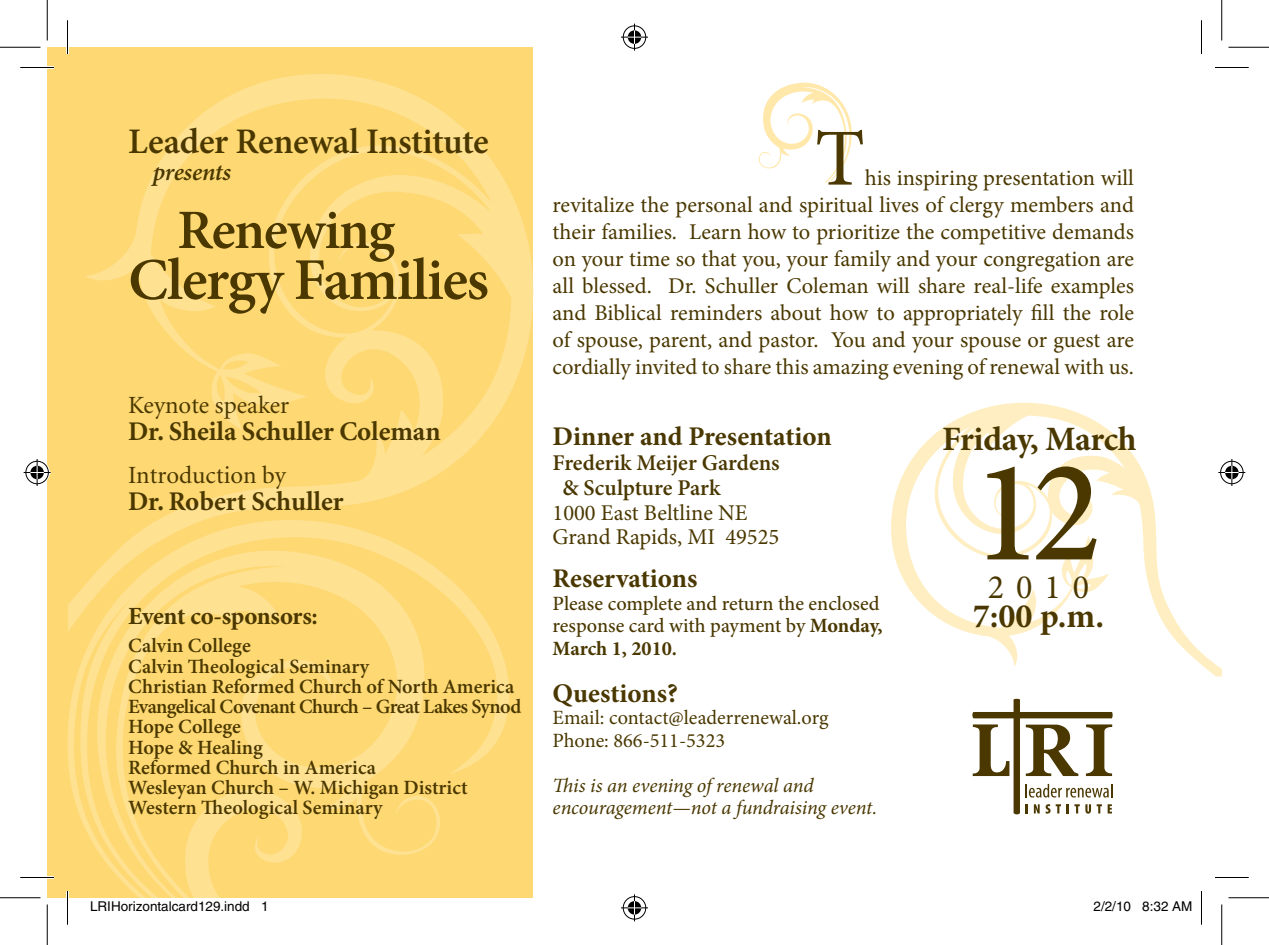
<style>
.page{position:relative;width:1269px;height:945px;background:#fff}
.page>*{position:absolute;margin:0;border:0;box-sizing:border-box;transform-origin:0 0}
.t1{font:500 146.25px "Minion Pro";color:#4a3800}
.t2{font:81px "Minion Pro";color:#4a3800}
.t3{font:600 59.18px "Minion Pro";letter-spacing:-.025em;color:#4a3800}
.t4{font:600 55.57px "Minion Pro";letter-spacing:-.025em;color:#4a3800}
.t5{font:600 36px "Minion Pro";letter-spacing:-.015em;color:#4a3800}
.t6{font:700 34.2px "Minion Pro";letter-spacing:-.01em;color:#4a3800}
.t7{font:34.2px "Minion Pro";color:#4a3800}
.t8{font:700 27px "Minion Pro";color:#4a3800}
.t9{font:700 27px "Minion";color:#4a3800}
.t10{font:24.75px "Minion";color:#4a3800}
.t11{font:700 24.75px "Minion Pro";letter-spacing:-.015em;color:#4a3800}
.t12{font:italic 600 24.75px "Minion Pro";letter-spacing:-.01em;color:#4a3800}
.t13{font:22.5px/27px "Minion Pro";color:#4a3800;text-align:justify}
.t14{font:600 22.5px/24.8px "Minion Pro";letter-spacing:-.005em;color:#4a3800}
.t15{font:600 20.25px/20.2px "Minion Pro";color:#4a3800}
.t16{font:500 20.25px/22.5px "Minion Pro";color:#4a3800}
.t17{font:italic 20.25px/22.5px "Minion Pro";letter-spacing:-.005em;color:#4a3800}
.t18{font:20.25px/22.5px "Minion Pro";color:#4a3800}
.t19{font:13.5px "Helvetica";color:#000}
.s1{font-weight:700}
</style>
<div class="page">
<svg style="left:758px;top:82px;width:94px;height:100px"></svg>
<div style="left:47px;top:47px;width:486px;height:851px;background:#fed872"></div>
<svg style="left:67px;top:632px;width:442px;height:223px"></svg>
<svg style="left:68px;top:74px;width:466px;height:558px"></svg>
<svg style="left:891px;top:402px;width:331px;height:274px"></svg>
<svg style="left:972px;top:698px;width:141px;height:117px"></svg>
<hr style="left:20px;top:66px;width:34px;height:3px;background:#fff">
<hr style="left:20px;top:876px;width:34px;height:3px;background:#fff">
<hr style="left:66px;top:20px;width:3px;height:34px;background:#fff">
<hr style="left:66px;top:891px;width:3px;height:34px;background:#fff">
<hr style="left:20px;top:67px;width:34px;height:1px;background:#000">
<hr style="left:1215px;top:67px;width:34px;height:1px;background:#000">
<hr style="left:20px;top:877px;width:34px;height:1px;background:#000">
<hr style="left:1215px;top:877px;width:34px;height:1px;background:#000">
<hr style="left:67px;top:20px;width:1px;height:34px;background:#000">
<hr style="left:67px;top:891px;width:1px;height:34px;background:#000">
<hr style="left:1201px;top:20px;width:1px;height:34px;background:#000">
<hr style="left:1201px;top:891px;width:1px;height:34px;background:#000">
<hr style="left:0;top:47px;width:40px;height:1px;background:#000">
<hr style="left:1228px;top:47px;width:41px;height:1px;background:#000">
<hr style="left:0;top:897px;width:40px;height:1px;background:#000">
<hr style="left:1228px;top:897px;width:41px;height:1px;background:#000">
<hr style="left:47px;top:0;width:1px;height:40px;background:#000">
<hr style="left:47px;top:904px;width:1px;height:41px;background:#000">
<hr style="left:1221px;top:0;width:1px;height:40px;background:#000">
<hr style="left:1221px;top:904px;width:1px;height:41px;background:#000">
<svg style="left:621px;top:24px;width:27px;height:27px"></svg>
<svg style="left:621px;top:894px;width:27px;height:27px"></svg>
<svg style="left:24px;top:459px;width:27px;height:27px"></svg>
<svg style="left:1218px;top:459px;width:27px;height:27px"></svg>
<svg style="left:90px;top:787px;width:214px;height:111px"></svg>
<div style="left:1125px;top:902px;width:5px;height:9px;border:1px solid #fff;border-radius:50%"></div>
<div style="left:1124px;top:901px;width:7px;height:11px;border:1px solid #fff;border-radius:50%"></div>
<h3 class="t5" style="left:128px;top:117px;width:362px">Leader Renewal Institute</h3>
<p class="t12" style="left:153px;top:155px;width:80px">presents</p>
<h3 class="t4" style="left:177px;top:192px;width:219px">Renewing</h3>
<h3 class="t3" style="left:128px;top:239px;width:362px">Clergy Families</h3>
<p class="t10" style="left:128px;top:393px;width:162px">Keynote speaker</p>
<p class="t9" style="left:128px;top:418px;width:314px">Dr. Sheila Schuller Coleman</p>
<p class="t10" style="left:128px;top:463px;width:159px">Introduction by</p>
<p class="t9" style="left:128px;top:488px;width:217px">Dr. Robert Schuller</p>
<p class="t11" style="left:128px;top:599px;width:191px">Event co-sponsors:</p>
<p class="t15" style="left:128px;top:636px;width:395px">Calvin College<br>Calvin Theological Seminary<br>Christian Reformed Church of North America<br>Evangelical Covenant Church – Great Lakes Synod<br>Hope College<br>Hope &amp; Healing<br>Reformed Church in America<br>Wesleyan Church – W. Michigan District<br>Western Theological Seminary</p>
<h2 class="t2" style="left:815px;top:104px;width:51px">T</h2>
<p class="t13" style="left:553px;top:164px;width:583px;text-indent:312px">his inspiring presentation will revitalize the personal and spiritual lives of clergy members and their families. Learn how to prioritize the competitive demands on your time so that you, your family and your congregation are all blessed. Dr. Schuller Coleman will share real-life examples and Biblical reminders about how to appropriately fill the role of spouse, parent, and pastor. You and your spouse or guest are cordially invited to share this amazing evening of renewal with us.</p>
<p class="t8" style="left:553px;top:418px;width:281px">Dinner and Presentation</p>
<p class="t14" style="left:563px;top:450px;width:219px;text-indent:-10px">Frederik Meijer Gardens &amp; Sculpture Park</p>
<p class="t13" style="left:553px;top:500px;width:228px;line-height:24.8px">1000 East Beltline NE<br>Grand Rapids, MI 49525</p>
<p class="t8" style="left:553px;top:560px;width:146px">Reservations</p>
<p class="t16" style="left:553px;top:592px;width:332px">Please complete and return the enclosed response card with payment by <span class="s1">Monday,<br>March 1, 2010.</span></p>
<p class="t8" style="left:553px;top:674px;width:127px">Questions?</p>
<p class="t18" style="left:553px;top:707px;width:277px">Email: contact@leaderrenewal.org<br>Phone: 866-511-5323</p>
<p class="t17" style="left:553px;top:774px;width:326px">This is an evening of renewal and encouragement—not a fundraising event.</p>
<h3 class="t6" style="left:942px;top:415px;width:196px">Friday, March</h3>
<h1 class="t1" style="left:972px;top:414px;width:132px">12</h1>
<h3 class="t7" style="left:988px;top:564px;width:103px">2010</h3>
<h3 class="t6" style="left:973px;top:592px;width:133px">7:00 p.m.</h3>
<p class="t19" style="left:90px;top:899px;width:180px">LRIHorizontalcard129.indd 1</p>
<p class="t19" style="left:1094px;top:899px;width:101px">2/2/10 8:32 AM</p>
</div>
